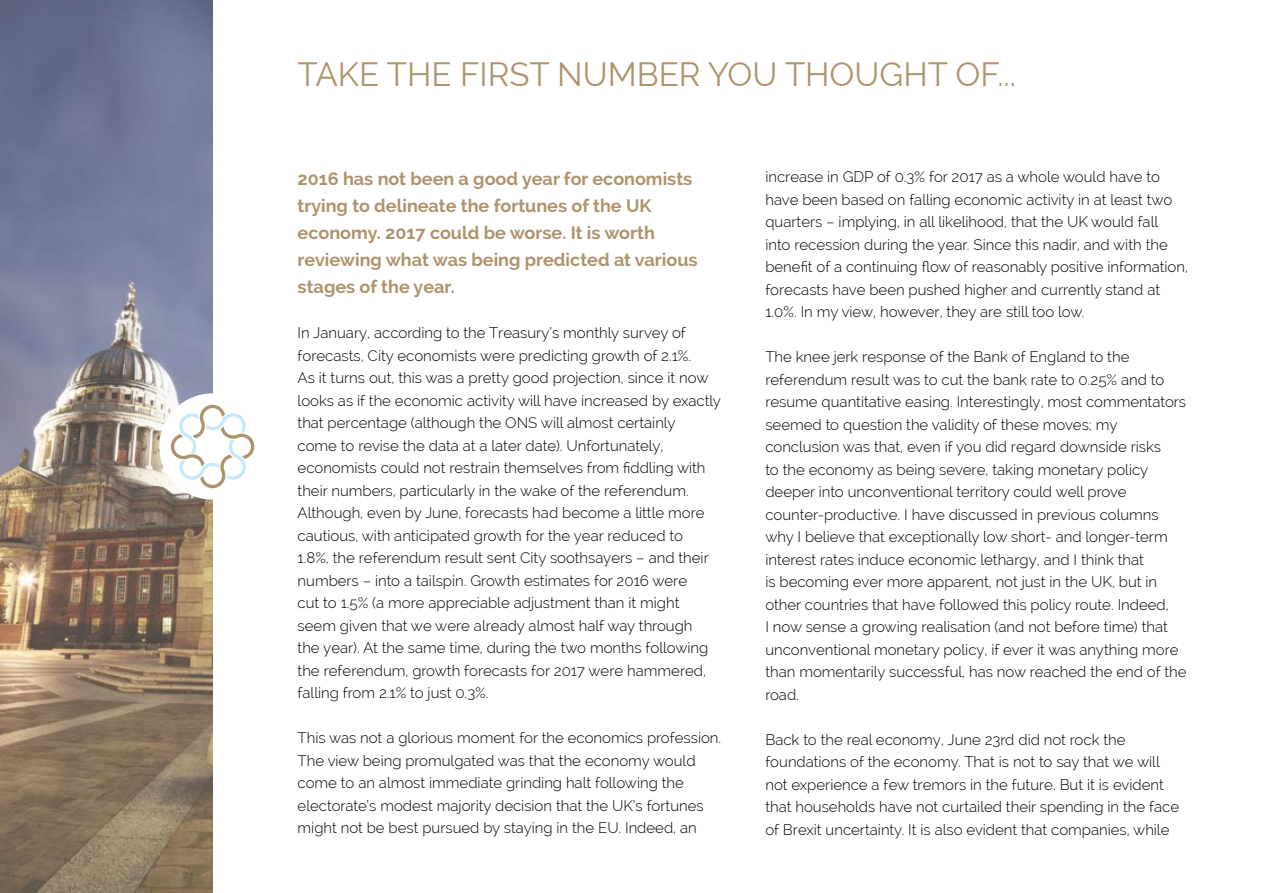
<style>
.page{position:relative;width:1263px;height:893px;background:#fff}
.page>*{position:absolute;margin:0;border:0;box-sizing:border-box;transform-origin:0 0}
.t1{font:33px "Raleway";color:#ae936c}
.t2{font:700 18px/27px "Raleway";color:#ae936c}
.t3{font:300 15px/22.5px "Raleway";color:#000}
</style>
<div class="page">
<img style="left:0;top:0;width:213px;height:893px">
<div style="left:159px;top:393px;width:107px;height:107px;background:#fff;border-radius:50%"></div>
<svg style="left:171px;top:405px;width:83px;height:83px"></svg>
<h1 class="t1" style="left:298px;top:55px;width:720px">TAKE THE FIRST NUMBER YOU THOUGHT OF...</h1>
<p class="t2" style="left:298px;top:165px;width:402px">2016 has not been a good year for economists trying to delineate the fortunes of the UK economy. 2017 could be worse. It is worth reviewing what was being predicted at various stages of the year.</p>
<p class="t3" style="left:298px;top:322px;width:425px">In January, according to the Treasury’s monthly survey of forecasts, City economists were predicting growth of 2.1%.<br>As it turns out, this was a pretty good projection, since it now looks as if the economic activity will have increased by exactly that percentage (although the ONS will almost certainly<br>come to revise the data at a later date). Unfortunately, economists could not restrain themselves from fiddling with their numbers, particularly in the wake of the referendum.<br>Although, even by June, forecasts had become a little more cautious, with anticipated growth for the year reduced to<br>1.8%, the referendum result sent City soothsayers – and their numbers – into a tailspin. Growth estimates for 2016 were<br>cut to 1.5% (a more appreciable adjustment than it might seem given that we were already almost half way through<br>the year). At the same time, during the two months following the referendum, growth forecasts for 2017 were hammered, falling from 2.1% to just 0.3%.</p>
<p class="t3" style="left:298px;top:727px;width:425px">This was not a glorious moment for the economics profession.<br>The view being promulgated was that the economy would come to an almost immediate grinding halt following the electorate’s modest majority decision that the UK’s fortunes might not be best pursued by staying in the EU. Indeed, an</p>
<p class="t3" style="left:765px;top:166px;width:424px">increase in GDP of 0.3% for 2017 as a whole would have to have been based on falling economic activity in at least two quarters – implying, in all likelihood, that the UK would fall<br>into recession during the year. Since this nadir, and with the benefit of a continuing flow of reasonably positive information, forecasts have been pushed higher and currently stand at 1.0%. In my view, however, they are still too low.</p>
<p class="t3" style="left:765px;top:346px;width:423px">The knee jerk response of the Bank of England to the referendum result was to cut the bank rate to 0.25% and to resume quantitative easing. Interestingly, most commentators seemed to question the validity of these moves; my conclusion was that, even if you did regard downside risks<br>to the economy as being severe, taking monetary policy deeper into unconventional territory could well prove counter-productive. I have discussed in previous columns why I believe that exceptionally low short- and longer-term interest rates induce economic lethargy, and I think that<br>is becoming ever more apparent, not just in the UK, but in other countries that have followed this policy route. Indeed,<br>I now sense a growing realisation (and not before time) that unconventional monetary policy, if ever it was anything more than momentarily successful, has now reached the end of the road.</p>
<p class="t3" style="left:765px;top:728px;width:415px">Back to the real economy, June 23rd did not rock the foundations of the economy. That is not to say that we will not experience a few tremors in the future. But it is evident that households have not curtailed their spending in the face of Brexit uncertainty. It is also evident that companies, while</p>
</div>
